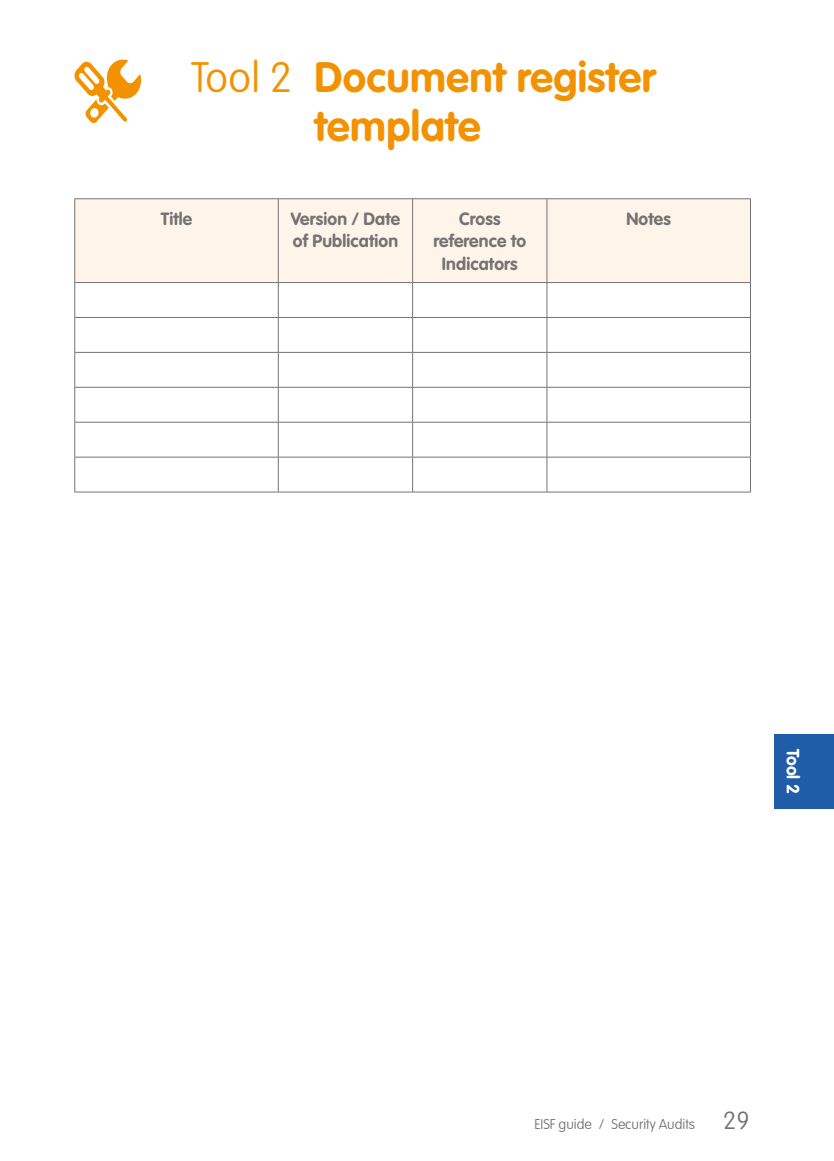
<style>
.page{position:relative;width:834px;height:1161px;background:#fff}
.page>*{position:absolute;margin:0;border:0;box-sizing:border-box;transform-origin:0 0}
.t1{font:700 42px/49px "VAG Rounded Std";letter-spacing:.01em;color:#f39200}
.t2{font:700 17.5px/22.8px "VAG Rounded Std";letter-spacing:.01em;color:#747373}
.t3{font:700 17.5px "VAG Rounded Std";color:#fff}
.t4{font:100 14px "VAG Rounded Std";color:#747373}
.s1{font-weight:100}
.s2{font-size:24.5px}
</style>
<div class="page">
<div style="left:774px;top:734px;width:59px;height:75px;background:#1f5da9"></div>
<svg style="left:74px;top:59px;width:68px;height:64px"></svg>
<div style="left:75px;top:199px;width:675px;height:83px;background:#fef4e9"></div>
<hr style="left:74px;top:198px;width:204px;height:1px;background:#747373">
<hr style="left:74px;top:199px;width:1px;height:83px;background:#747373">
<hr style="left:278px;top:198px;width:134px;height:1px;background:#747373">
<hr style="left:278px;top:199px;width:1px;height:83px;background:#747373">
<hr style="left:412px;top:198px;width:135px;height:1px;background:#747373">
<hr style="left:412px;top:199px;width:1px;height:83px;background:#747373">
<hr style="left:547px;top:198px;width:203px;height:1px;background:#747373">
<hr style="left:546px;top:199px;width:1px;height:83px;background:#747373">
<hr style="left:750px;top:199px;width:1px;height:83px;background:#747373">
<hr style="left:74px;top:282px;width:204px;height:1px;background:#747373">
<hr style="left:74px;top:283px;width:1px;height:34px;background:#747373">
<hr style="left:278px;top:282px;width:134px;height:1px;background:#747373">
<hr style="left:278px;top:283px;width:1px;height:34px;background:#747373">
<hr style="left:412px;top:282px;width:135px;height:1px;background:#747373">
<hr style="left:412px;top:283px;width:1px;height:34px;background:#747373">
<hr style="left:547px;top:282px;width:203px;height:1px;background:#747373">
<hr style="left:546px;top:283px;width:1px;height:34px;background:#747373">
<hr style="left:750px;top:283px;width:1px;height:34px;background:#747373">
<hr style="left:74px;top:317px;width:204px;height:1px;background:#747373">
<hr style="left:74px;top:318px;width:1px;height:34px;background:#747373">
<hr style="left:278px;top:317px;width:134px;height:1px;background:#747373">
<hr style="left:278px;top:318px;width:1px;height:34px;background:#747373">
<hr style="left:412px;top:317px;width:135px;height:1px;background:#747373">
<hr style="left:412px;top:318px;width:1px;height:34px;background:#747373">
<hr style="left:547px;top:317px;width:203px;height:1px;background:#747373">
<hr style="left:546px;top:318px;width:1px;height:34px;background:#747373">
<hr style="left:750px;top:318px;width:1px;height:34px;background:#747373">
<hr style="left:74px;top:352px;width:204px;height:1px;background:#747373">
<hr style="left:74px;top:353px;width:1px;height:34px;background:#747373">
<hr style="left:278px;top:352px;width:134px;height:1px;background:#747373">
<hr style="left:278px;top:353px;width:1px;height:34px;background:#747373">
<hr style="left:412px;top:352px;width:135px;height:1px;background:#747373">
<hr style="left:412px;top:353px;width:1px;height:34px;background:#747373">
<hr style="left:547px;top:352px;width:203px;height:1px;background:#747373">
<hr style="left:546px;top:353px;width:1px;height:34px;background:#747373">
<hr style="left:750px;top:353px;width:1px;height:34px;background:#747373">
<hr style="left:74px;top:387px;width:204px;height:1px;background:#747373">
<hr style="left:74px;top:388px;width:1px;height:34px;background:#747373">
<hr style="left:278px;top:387px;width:134px;height:1px;background:#747373">
<hr style="left:278px;top:388px;width:1px;height:34px;background:#747373">
<hr style="left:412px;top:387px;width:135px;height:1px;background:#747373">
<hr style="left:412px;top:388px;width:1px;height:34px;background:#747373">
<hr style="left:547px;top:387px;width:203px;height:1px;background:#747373">
<hr style="left:546px;top:388px;width:1px;height:34px;background:#747373">
<hr style="left:750px;top:388px;width:1px;height:34px;background:#747373">
<hr style="left:74px;top:422px;width:204px;height:1px;background:#747373">
<hr style="left:74px;top:422px;width:1px;height:35px;background:#747373">
<hr style="left:278px;top:422px;width:134px;height:1px;background:#747373">
<hr style="left:278px;top:422px;width:1px;height:35px;background:#747373">
<hr style="left:412px;top:422px;width:135px;height:1px;background:#747373">
<hr style="left:412px;top:422px;width:1px;height:35px;background:#747373">
<hr style="left:547px;top:422px;width:203px;height:1px;background:#747373">
<hr style="left:546px;top:422px;width:1px;height:35px;background:#747373">
<hr style="left:750px;top:422px;width:1px;height:35px;background:#747373">
<hr style="left:74px;top:457px;width:204px;height:1px;background:#747373">
<hr style="left:74px;top:457px;width:1px;height:35px;background:#747373">
<hr style="left:278px;top:457px;width:134px;height:1px;background:#747373">
<hr style="left:278px;top:457px;width:1px;height:35px;background:#747373">
<hr style="left:412px;top:457px;width:135px;height:1px;background:#747373">
<hr style="left:412px;top:457px;width:1px;height:35px;background:#747373">
<hr style="left:547px;top:457px;width:203px;height:1px;background:#747373">
<hr style="left:546px;top:457px;width:1px;height:35px;background:#747373">
<hr style="left:750px;top:457px;width:1px;height:35px;background:#747373">
<hr style="left:74px;top:492px;width:204px;height:1px;background:#747373">
<hr style="left:278px;top:492px;width:134px;height:1px;background:#747373">
<hr style="left:412px;top:492px;width:135px;height:1px;background:#747373">
<hr style="left:547px;top:492px;width:203px;height:1px;background:#747373">
<h1 class="t1" style="left:314px;top:54px;width:343px;text-indent:-123px"><span class="s1">Tool 2</span> Document register template</h1>
<p class="t2" style="left:161px;top:208px;width:33px">Title</p>
<p class="t2" style="left:291px;top:208px;width:111px">Version / Date of Publication</p>
<p class="t2" style="left:433px;top:208px;width:94px;text-align:center">Cross reference to<br>Indicators</p>
<p class="t2" style="left:626px;top:208px;width:46px">Notes</p>
<p class="t3" style="left:803px;top:749px;width:46px;rotate:90deg">Tool 2</p>
<p class="t4" style="left:534px;top:1116px;width:217px">EISF guide / Security Audits <span class="s2">29</span></p>
</div>
